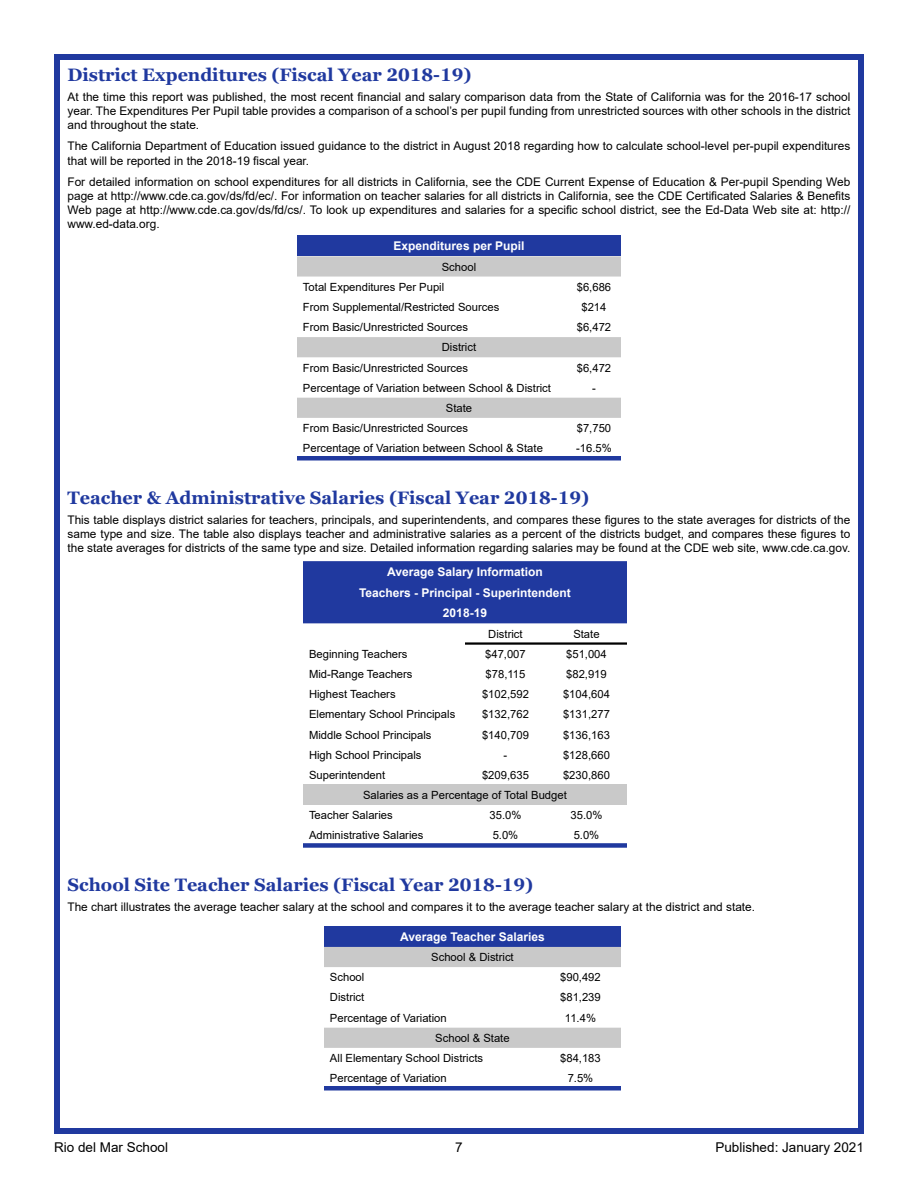
<style>
.page{position:relative;width:918px;height:1188px;background:#fff}
.page>*{position:absolute;margin:0;border:0;box-sizing:border-box;transform-origin:0 0}
.t1{font:700 18px "Georgia";color:#20399f}
.t2{font:13.5px "Arial";color:#000}
.t3{font:700 12px/20.7px "Arial";color:#fff;text-align:center}
.t4{font:11.85px/14.2px "Arial";color:#000;text-align:justify}
.t5{font:11.25px/20.2px "Arial";color:#000}
</style>
<div class="page">
<div style="left:54px;top:54px;width:810px;height:1080px;border:6px solid #20399f"></div>
<div style="left:324px;top:926px;width:297px;height:21px;background:#20399f"></div>
<svg style="left:324px;top:947px;width:297px;height:101px"></svg>
<hr style="left:324px;top:1086px;width:216px;height:4px;background:#20399f">
<hr style="left:540px;top:1086px;width:81px;height:4px;background:#20399f">
<div style="left:303px;top:561px;width:324px;height:62px;background:#20399f"></div>
<div style="left:303px;top:785px;width:324px;height:20px;background:#c9c9c9"></div>
<hr style="left:546px;top:642px;width:81px;height:3px;background:#000">
<hr style="left:465px;top:642px;width:81px;height:3px;background:#000">
<div style="left:303px;top:843px;width:162px;height:5px;background:#20399f"></div>
<div style="left:465px;top:843px;width:81px;height:5px;background:#20399f"></div>
<div style="left:546px;top:843px;width:81px;height:5px;background:#20399f"></div>
<div style="left:297px;top:236px;width:324px;height:20px;background:#20399f"></div>
<svg style="left:297px;top:256px;width:324px;height:162px"></svg>
<hr style="left:297px;top:456px;width:270px;height:4px;background:#20399f">
<hr style="left:567px;top:456px;width:54px;height:4px;background:#20399f">
<h1 class="t1" style="left:68px;top:63px;width:406px">District Expenditures (Fiscal Year 2018-19)</h1>
<p class="t4" style="left:68px;top:89px;width:784px">At the time this report was published, the most recent financial and salary comparison data from the State of California was for the 2016-17 school year. The Expenditures Per Pupil table provides a comparison of a school’s per pupil funding from unrestricted sources with other schools in the district and throughout the state.</p>
<p class="t4" style="left:68px;top:139px;width:784px">The California Department of Education issued guidance to the district in August 2018 regarding how to calculate school-level per-pupil expenditures that will be reported in the 2018-19 fiscal year.</p>
<p class="t4" style="left:68px;top:174px;width:784px">For detailed information on school expenditures for all districts in California, see the CDE Current Expense of Education &amp; Per-pupil Spending Web page at http://www.cde.ca.gov/ds/fd/ec/. For information on teacher salaries for all districts in California, see the CDE Certificated Salaries &amp; Benefits Web page at http://www.cde.ca.gov/ds/fd/cs/. To look up expenditures and salaries for a specific school district, see the Ed-Data Web site at: http:// www.ed-data.org.</p>
<p class="t3" style="left:394px;top:236px;width:132px">Expenditures per Pupil</p>
<p class="t5" style="left:303px;top:256px;width:175px;text-indent:139px">School<br>Total Expenditures Per Pupil</p>
<p class="t5" style="left:577px;top:277px;width:36px">$6,686</p>
<p class="t5" style="left:303px;top:297px;width:198px">From Supplemental/Restricted Sources</p>
<p class="t5" style="left:581px;top:297px;width:27px">$214</p>
<p class="t5" style="left:303px;top:317px;width:167px">From Basic/Unrestricted Sources</p>
<p class="t5" style="left:577px;top:317px;width:36px">$6,472</p>
<p class="t5" style="left:303px;top:337px;width:175px;text-indent:139px">District<br>From Basic/Unrestricted Sources</p>
<p class="t5" style="left:577px;top:357px;width:36px">$6,472</p>
<p class="t5" style="left:303px;top:378px;width:250px">Percentage of Variation between School &amp; District</p>
<p class="t5" style="left:592px;top:378px;width:5px">-</p>
<p class="t5" style="left:303px;top:398px;width:171px;text-indent:143px">State<br>From Basic/Unrestricted Sources</p>
<p class="t5" style="left:577px;top:418px;width:36px">$7,750</p>
<p class="t5" style="left:303px;top:438px;width:241px">Percentage of Variation between School &amp; State</p>
<p class="t5" style="left:576px;top:438px;width:37px">-16.5%</p>
<h1 class="t1" style="left:68px;top:486px;width:523px">Teacher &amp; Administrative Salaries (Fiscal Year 2018-19)</h1>
<p class="t4" style="left:68px;top:512px;width:784px">This table displays district salaries for teachers, principals, and superintendents, and compares these figures to the state averages for districts of the same type and size. The table also displays teacher and administrative salaries as a percent of the districts budget, and compares these figures to the state averages for districts of the same type and size. Detailed information regarding salaries may be found at the CDE web site, www.cde.ca.gov.</p>
<p class="t3" style="left:359px;top:561px;width:213px">Average Salary Information<br>Teachers - Principal - Superintendent<br>2018-19</p>
<p class="t5" style="left:488px;top:623px;width:36px">District</p>
<p class="t5" style="left:573px;top:623px;width:28px">State</p>
<p class="t5" style="left:309px;top:644px;width:100px">Beginning Teachers</p>
<p class="t5" style="left:485px;top:644px;width:42px">$47,007</p>
<p class="t5" style="left:566px;top:644px;width:42px">$51,004</p>
<p class="t5" style="left:309px;top:664px;width:105px">Mid-Range Teachers</p>
<p class="t5" style="left:486px;top:664px;width:41px">$78,115</p>
<p class="t5" style="left:566px;top:664px;width:42px">$82,919</p>
<p class="t5" style="left:309px;top:684px;width:88px">Highest Teachers</p>
<p class="t5" style="left:482px;top:684px;width:48px">$102,592</p>
<p class="t5" style="left:563px;top:684px;width:48px">$104,604</p>
<p class="t5" style="left:309px;top:704px;width:148px">Elementary School Principals</p>
<p class="t5" style="left:482px;top:704px;width:48px">$132,762</p>
<p class="t5" style="left:563px;top:704px;width:48px">$131,277</p>
<p class="t5" style="left:309px;top:724px;width:124px">Middle School Principals</p>
<p class="t5" style="left:482px;top:724px;width:48px">$140,709</p>
<p class="t5" style="left:563px;top:724px;width:48px">$136,163</p>
<p class="t5" style="left:309px;top:745px;width:114px">High School Principals</p>
<p class="t5" style="left:504px;top:745px;width:5px">-</p>
<p class="t5" style="left:563px;top:745px;width:48px">$128,660</p>
<p class="t5" style="left:309px;top:765px;width:78px">Superintendent</p>
<p class="t5" style="left:482px;top:765px;width:48px">$209,635</p>
<p class="t5" style="left:563px;top:765px;width:48px">$230,860</p>
<p class="t5" style="left:363px;top:785px;width:205px">Salaries as a Percentage of Total Budget</p>
<p class="t5" style="left:309px;top:805px;width:85px">Teacher Salaries</p>
<p class="t5" style="left:490px;top:805px;width:33px">35.0%</p>
<p class="t5" style="left:571px;top:805px;width:33px">35.0%</p>
<p class="t5" style="left:309px;top:825px;width:116px">Administrative Salaries</p>
<p class="t5" style="left:493px;top:825px;width:27px">5.0%</p>
<p class="t5" style="left:574px;top:825px;width:27px">5.0%</p>
<h1 class="t1" style="left:68px;top:873px;width:467px">School Site Teacher Salaries (Fiscal Year 2018-19)</h1>
<p class="t4" style="left:68px;top:899px;width:689px">The chart illustrates the average teacher salary at the school and compares it to the average teacher salary at the district and state.</p>
<p class="t3" style="left:400px;top:926px;width:146px">Average Teacher Salaries</p>
<p class="t5" style="left:431px;top:947px;width:84px">School &amp; District</p>
<p class="t5" style="left:330px;top:967px;width:36px">School</p>
<p class="t5" style="left:560px;top:967px;width:42px">$90,492</p>
<p class="t5" style="left:330px;top:987px;width:36px">District</p>
<p class="t5" style="left:560px;top:987px;width:42px">$81,239</p>
<p class="t5" style="left:330px;top:1008px;width:118px">Percentage of Variation</p>
<p class="t5" style="left:565px;top:1008px;width:33px">11.4%</p>
<p class="t5" style="left:330px;top:1028px;width:181px;text-indent:105px">School &amp; State<br>All Elementary School Districts</p>
<p class="t5" style="left:560px;top:1048px;width:42px">$84,183</p>
<p class="t5" style="left:330px;top:1068px;width:118px">Percentage of Variation</p>
<p class="t5" style="left:568px;top:1068px;width:27px">7.5%</p>
<p class="t2" style="left:54px;top:1138px;width:116px">Rio del Mar School</p>
<p class="t2" style="left:455px;top:1138px;width:9px">7</p>
<p class="t2" style="left:715px;top:1138px;width:150px">Published: January 2021</p>
</div>
